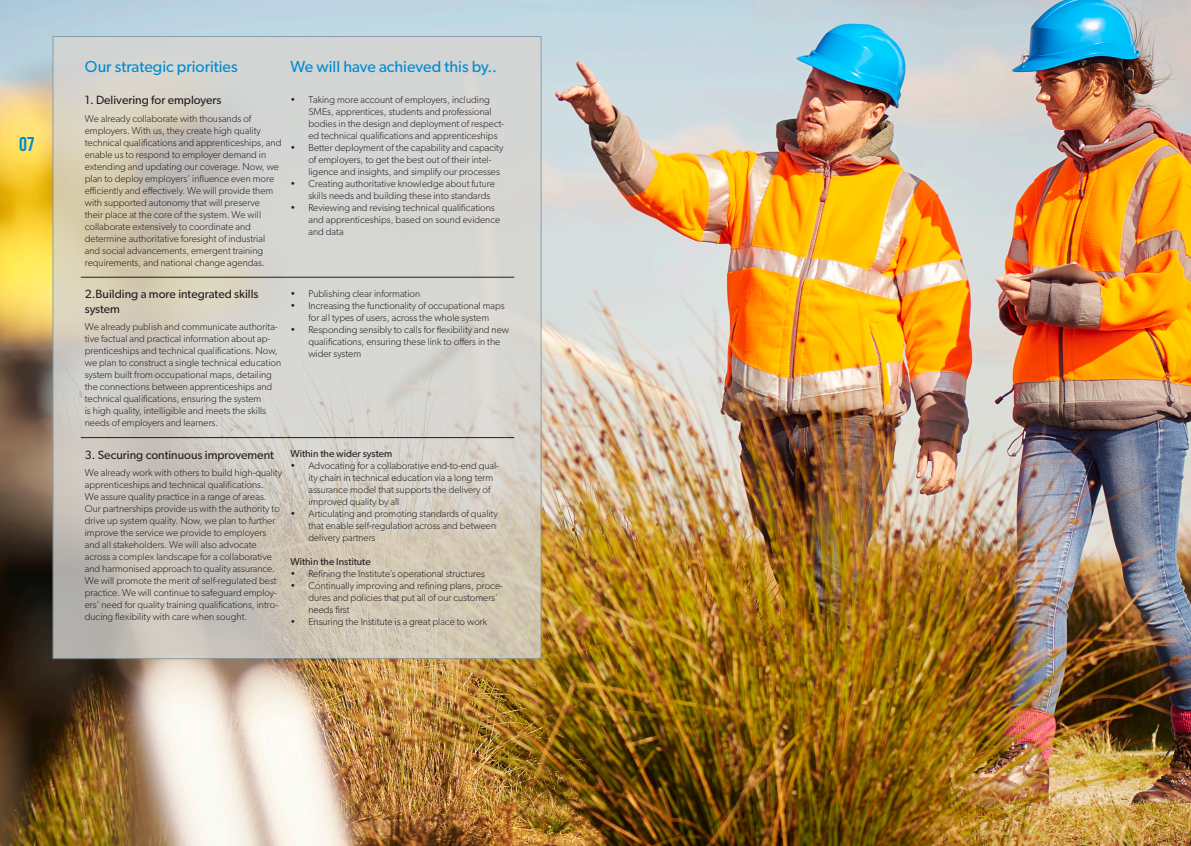
<style>
.page{position:relative;width:1191px;height:846px;background:#fff}
.page>*{position:absolute;margin:0;border:0;box-sizing:border-box;transform-origin:0 0}
._20_Contents_black_B{font:20px "Bebas Neue";color:#008cd2}
._9_Contents_black_Be{font:16px "Gibson";color:#008cd2}
._9_Contents_black_Be-2{font:12px/14.4px "Gibson";color:#231f20}
._9_Contents_black_Be-3{font:300 10px/12px "Gibson";color:#231f20}
._9_Contents_black_Be-4{font:10px "Gibson";color:#231f20}
</style>
<div class="page">
<img style="left:0;top:0;width:1191px;height:846px">
<svg style="left:52px;top:36px;width:489px;height:623px;background:#d0cdc4"></svg>
<hr style="left:81px;top:277px;width:205px;height:1px;background:#231f20">
<hr style="left:286px;top:277px;width:228px;height:1px;background:#231f20">
<hr style="left:81px;top:437px;width:205px;height:1px;background:#231f20">
<hr style="left:286px;top:437px;width:228px;height:1px;background:#231f20">
<p class="_20_Contents_black_B" style="left:19px;top:133px;width:17px">07</p>
<p class="_9_Contents_black_Be" style="left:85px;top:57px;width:154px">Our strategic priorities</p>
<p class="_9_Contents_black_Be" style="left:290px;top:57px;width:208px">We will have achieved this by..</p>
<p class="_9_Contents_black_Be-2" style="left:85px;top:93px;width:138px">1. Delivering for employers</p>
<p class="_9_Contents_black_Be-3" style="left:85px;top:112px;width:198px">We already collaborate with thousands of employers. With us, they create high quality technical qualifications and apprenticeships, and enable us to respond to employer demand in extending and updating our coverage. Now, we plan to deploy employers’ influence even more efficiently and effectively. We will provide them with supported autonomy that will preserve<br>their place at the core of the system. We will collaborate extensively to coordinate and determine authoritative foresight of industrial and social advancements, emergent training requirements, and national change agendas.</p>
<p class="_9_Contents_black_Be-3" style="left:308px;top:93px;width:197px;text-indent:-18px">• Taking more account of employers, including SMEs, apprentices, students and professional bodies in the design and deployment of respect&shy;ed technical qualifications and apprenticeships</p>
<p class="_9_Contents_black_Be-3" style="left:308px;top:141px;width:196px;text-indent:-18px">• Better deployment of the capability and capacity of employers, to get the best out of their intel&shy;ligence and insights, and simplify our processes</p>
<p class="_9_Contents_black_Be-3" style="left:308px;top:177px;width:188px;text-indent:-18px">• Creating authoritative knowledge about future skills needs and building these into standards</p>
<p class="_9_Contents_black_Be-3" style="left:308px;top:201px;width:193px;text-indent:-18px">• Reviewing and revising technical qualifications and apprenticeships, based on sound evidence and data</p>
<p class="_9_Contents_black_Be-2" style="left:85px;top:287px;width:175px">2.Building a more integrated skills system</p>
<p class="_9_Contents_black_Be-3" style="left:85px;top:321px;width:198px">We already publish and communicate authorita&shy;tive factual and practical information about ap&shy;prenticeships and technical qualifications. Now, we plan to construct a single technical education system built from occupational maps, detailing the connections between apprenticeships and technical qualifications, ensuring the system<br>is high quality, intelligible and meets the skills needs of employers and learners.</p>
<p class="_9_Contents_black_Be-3" style="left:290px;top:287px;width:131px">• Publishing clear information</p>
<p class="_9_Contents_black_Be-3" style="left:290px;top:299px;width:216px;text-align:center">• Increasing the functionality of occupational maps for all types of users, across the whole system</p>
<p class="_9_Contents_black_Be-3" style="left:308px;top:323px;width:202px;text-indent:-18px">• Responding sensibly to calls for flexibility and new qualifications, ensuring these link to offers in the wider system</p>
<p class="_9_Contents_black_Be-2" style="left:85px;top:447px;width:191px">3. Securing continuous improvement</p>
<p class="_9_Contents_black_Be-3" style="left:85px;top:467px;width:199px">We already work with others to build high-quality apprenticeships and technical qualifications.<br>We assure quality practice in a range of areas.<br>Our partnerships provide us with the authority to drive up system quality. Now, we plan to further improve the service we provide to employers and all stakeholders. We will also advocate across a complex landscape for a collaborative and harmonised approach to quality assurance.<br>We will promote the merit of self-regulated best practice. We will continue to safeguard employ&shy;ers’ need for quality training qualifications, intro&shy;ducing flexibility with care when sought.</p>
<p class="_9_Contents_black_Be-4" style="left:290px;top:447px;width:103px">Within the wider system</p>
<p class="_9_Contents_black_Be-3" style="left:308px;top:459px;width:192px;text-indent:-18px">• Advocating for a collaborative end-to-end qual&shy;ity chain in technical education via a long term assurance model that supports the delivery of improved quality by all</p>
<p class="_9_Contents_black_Be-3" style="left:308px;top:507px;width:191px;text-indent:-18px">• Articulating and promoting standards of quality that enable self-regulation across and between delivery partners</p>
<p class="_9_Contents_black_Be-4" style="left:290px;top:555px;width:82px">Within the Institute</p>
<p class="_9_Contents_black_Be-3" style="left:290px;top:567px;width:196px">• Refining the Institute’s operational structures</p>
<p class="_9_Contents_black_Be-3" style="left:308px;top:579px;width:196px;text-indent:-18px">• Continually improving and refining plans, proce&shy;dures and policies that put all of our customers’ needs first</p>
<p class="_9_Contents_black_Be-3" style="left:290px;top:615px;width:198px">• Ensuring the Institute is a great place to work</p>
</div>
